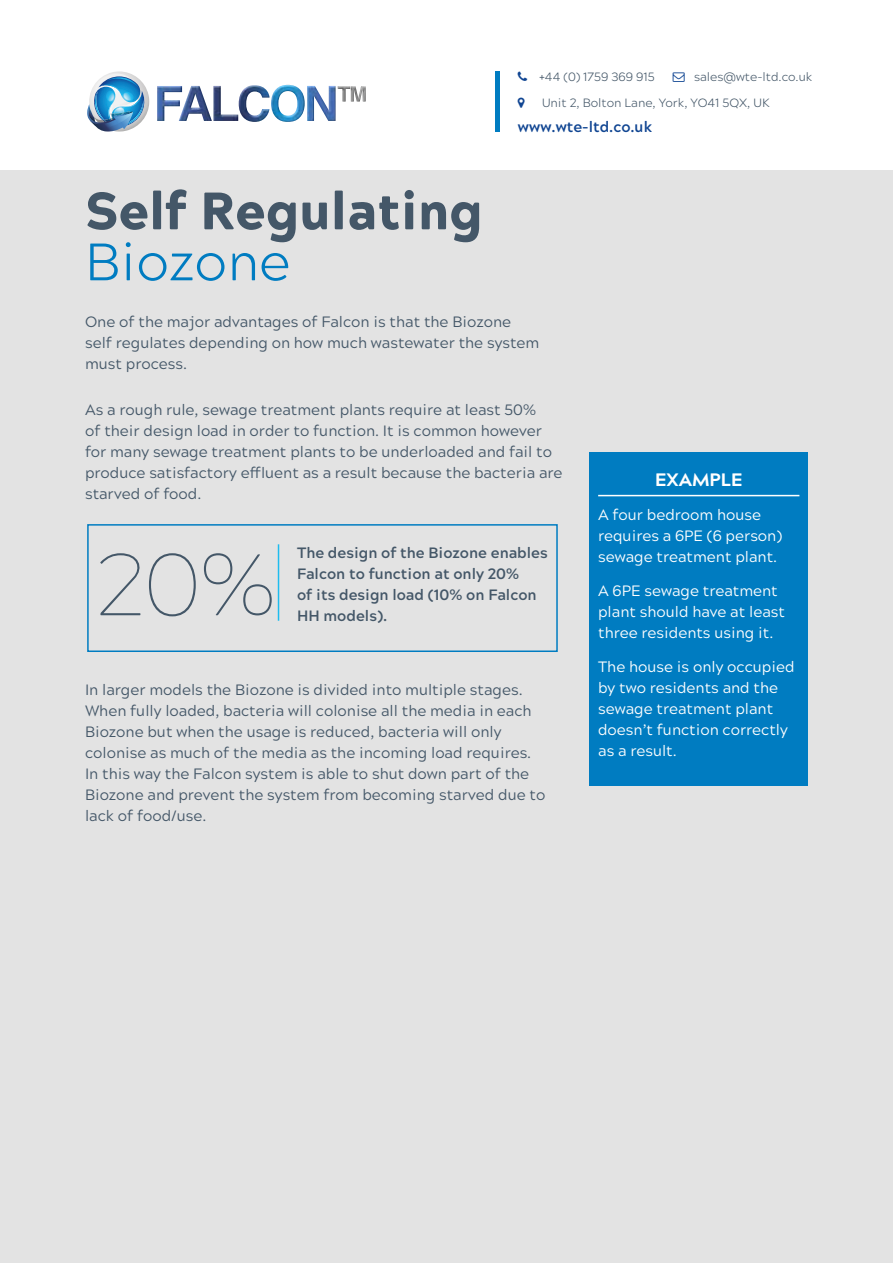
<style>
.page{position:relative;width:893px;height:1263px;background:#fff}
.page>*{position:absolute;margin:0;border:0;box-sizing:border-box;transform-origin:0 0}
.t1{font:100 87px "Acherus Grotesque";color:#445768}
.t2{font:900 52.5px "Acherus Grotesque";color:#445768}
.t3{font:300 52.5px "Acherus Grotesque";color:#007cc1}
.t4{font:800 18px "Acherus Grotesque";color:#fff}
.t5{font:15px/21px "Acherus Grotesque";color:#445768}
.t6{font:15px/21px "Acherus Grotesque";color:#fff}
.t7{font:700 15px/21px "Acherus Grotesque";color:#445768}
.t8{font:700 15px "Acherus Grotesque";color:#104592}
.t9{font:300 12px/25.2px "Acherus Grotesque";color:#445768}
.s1{font-weight:400}
</style>
<div class="page">
<div style="left:0;top:170px;width:893px;height:1093px;background:#e3e3e3"></div>
<img style="left:157px;top:85px;width:179px;height:37px">
<img style="left:338px;top:86px;width:28px;height:15px">
<img style="left:87px;top:71px;width:62px;height:61px">
<div style="left:495px;top:71px;width:5px;height:61px;background:#007cc1"></div>
<div style="left:590px;top:452px;width:218px;height:333px;background:#007cc1"></div>
<hr style="left:598px;top:495px;width:201px;height:1px;background:#fff">
<div style="left:87px;top:524px;width:471px;height:128px;border:2px solid #007cc1"></div>
<hr style="left:278px;top:544px;width:1px;height:77px;background:#1ebcef">
<p class="t9" style="left:542px;top:64px;width:272px;text-indent:152px">sales@wte-ltd.co.uk<br>Unit 2, Bolton Lane, York, YO41 5QX, UK</p>
<p class="t8" style="left:518px;top:114px;width:136px">www.wte-ltd.co.uk</p>
<p class="t9" style="left:539px;top:64px;width:117px"><span class="s1">+</span>44 (0) 1759 369 915</p>
<h2 class="t2" style="left:85px;top:165px;width:399px">Self Regulating</h2>
<h2 class="t3" style="left:85px;top:218px;width:207px">Biozone</h2>
<p class="t5" style="left:85px;top:310px;width:456px">One of the major advantages of Falcon is that the Biozone self regulates depending on how much wastewater the system must process.</p>
<p class="t5" style="left:85px;top:399px;width:479px">As a rough rule, sewage treatment plants require at least 50%<br>of their design load in order to function. It is common however for many sewage treatment plants to be underloaded and fail to produce satisfactory effluent as a result because the bacteria are starved of food.</p>
<h1 class="t1" style="left:96px;top:513px;width:181px">20%</h1>
<p class="t7" style="left:297px;top:541px;width:252px">The design of the Biozone enables<br>Falcon to function at only 20%<br>of its design load (10% on Falcon</p>
<p class="t7" style="left:297px;top:604px;width:92px">HH models).</p>
<p class="t5" style="left:85px;top:678px;width:462px">In larger models the Biozone is divided into multiple stages.<br>When fully loaded, bacteria will colonise all the media in each Biozone but when the usage is reduced, bacteria will only colonise as much of the media as the incoming load requires.<br>In this way the Falcon system is able to shut down part of the Biozone and prevent the system from becoming starved due to lack of food/use.</p>
<p class="t4" style="left:655px;top:464px;width:89px">EXAMPLE</p>
<p class="t6" style="left:598px;top:503px;width:185px">A four bedroom house requires a 6PE (6 person) sewage treatment plant.</p>
<p class="t6" style="left:598px;top:579px;width:188px">A 6PE sewage treatment plant should have at least three residents using it.</p>
<p class="t6" style="left:598px;top:655px;width:198px">The house is only occupied by two residents and the sewage treatment plant doesn’t function correctly as a result.</p>
</div>
